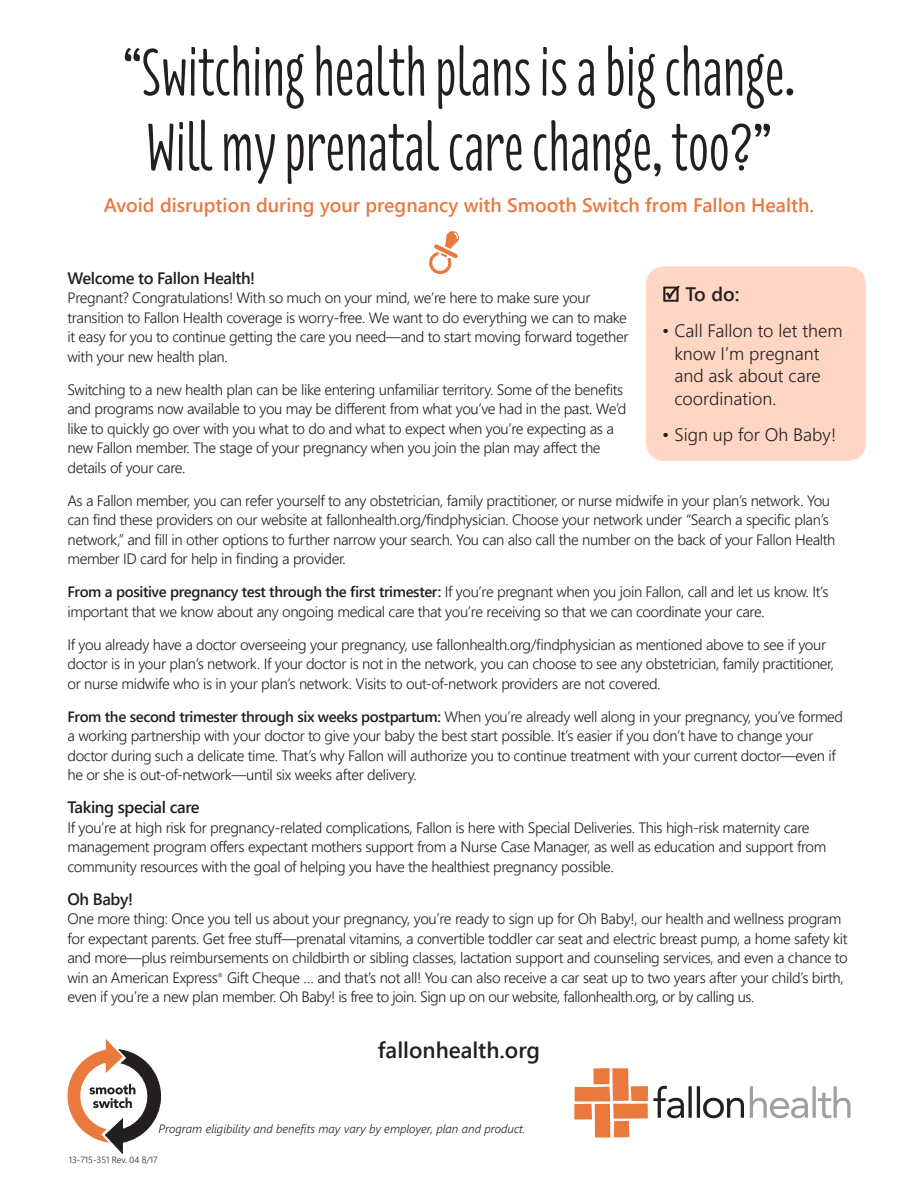
<style>
.page{position:relative;width:918px;height:1188px;background:#fff}
.page>*{position:absolute;margin:0;border:0;box-sizing:border-box;transform-origin:0 0}
.t1{font:69px/75px "Florence";color:#231f20;text-align:center}
.t2{font:22.5px "Webly Sleek UI Semibold";color:#231f20}
.t3{font:19.5px "Webly Sleek UI Semibold";color:#ea793e}
.t4{font:19.5px "Webly Sleek UI Semibold";color:#231f20}
.t5{font:18px/22.5px "Webly Sleek UI Semilight";color:#231f20}
.t6{font:16.5px "Webly Sleek UI Semibold";letter-spacing:-.025em;color:#231f20}
.t7{font:15px/19.5px "Webly Sleek UI Semilight";letter-spacing:-.025em;color:#231f20}
.t8{font:italic 12px "Webly Sleek UI Semilight";color:#231f20}
.t9{font:9px "Webly Sleek UI Semilight";color:#231f20}
.t10{font:6.75px "Webly Sleek UI Semilight";color:#231f20}
.s1{font-family:"Webly Sleek UI Semibold"}
</style>
<div class="page">
<div style="left:646px;top:266px;width:220px;height:195px;background:#ffd6c3;border-radius:18px"></div>
<svg style="left:67px;top:1039px;width:95px;height:116px"></svg>
<svg style="left:595px;top:1137px;width:15px;height:1px"></svg>
<svg style="left:750px;top:1086px;width:101px;height:32px"></svg>
<svg style="left:574px;top:1068px;width:170px;height:69px"></svg>
<svg style="left:429px;top:231px;width:30px;height:44px"></svg>
<svg style="left:663px;top:285px;width:17px;height:17px"></svg>
<p class="t1" style="left:123px;top:35px;width:674px">“Switching health plans is a big change.<br>Will my prenatal care change, too?”</p>
<p class="t3" style="left:104px;top:191px;width:712px">Avoid disruption during your pregnancy with Smooth Switch from Fallon Health.</p>
<p class="t6" style="left:68px;top:265px;width:189px">Welcome to Fallon Health!</p>
<p class="t7" style="left:68px;top:287px;width:562px">Pregnant? Congratulations! With so much on your mind, we’re here to make sure your transition to Fallon Health coverage is worry-free. We want to do everything we can to make it easy for you to continue getting the care you need—and to start moving forward together with your new health plan.</p>
<p class="t7" style="left:68px;top:379px;width:561px">Switching to a new health plan can be like entering unfamiliar territory. Some of the benefits and programs now available to you may be different from what you’ve had in the past. We’d like to quickly go over with you what to do and what to expect when you’re expecting as a new Fallon member. The stage of your pregnancy when you join the plan may affect the details of your care.</p>
<p class="t7" style="left:68px;top:490px;width:769px">As a Fallon member, you can refer yourself to any obstetrician, family practitioner, or nurse midwife in your plan’s network. You can find these providers on our website at fallonhealth.org/findphysician. Choose your network under “Search a specific plan’s network,” and fill in other options to further narrow your search. You can also call the number on the back of your Fallon Health member ID card for help in finding a provider.</p>
<p class="t7" style="left:68px;top:581px;width:762px"><span class="s1">From a positive pregnancy test through the first trimester:</span> If you’re pregnant when you join Fallon, call and let us know. It’s important that we know about any ongoing medical care that you’re receiving so that we can coordinate your care.</p>
<p class="t7" style="left:68px;top:634px;width:768px">If you already have a doctor overseeing your pregnancy, use fallonhealth.org/findphysician as mentioned above to see if your doctor is in your plan’s network. If your doctor is not in the network, you can choose to see any obstetrician, family practitioner, or nurse midwife who is in your plan’s network. Visits to out-of-network providers are not covered.</p>
<p class="t7" style="left:68px;top:706px;width:777px"><span class="s1">From the second trimester through six weeks postpartum:</span> When you’re already well along in your pregnancy, you’ve formed a working partnership with your doctor to give your baby the best start possible. It’s easier if you don’t have to change your doctor during such a delicate time. That’s why Fallon will authorize you to continue treatment with your current doctor—even if he or she is out-of-network—until six weeks after delivery.</p>
<p class="t6" style="left:68px;top:795px;width:134px">Taking special care</p>
<p class="t7" style="left:68px;top:817px;width:760px">If you’re at high risk for pregnancy-related complications, Fallon is here with Special Deliveries. This high-risk maternity care management program offers expectant mothers support from a Nurse Case Manager, as well as education and support from community resources with the goal of helping you have the healthiest pregnancy possible.</p>
<p class="t6" style="left:68px;top:886px;width:67px">Oh Baby!</p>
<p class="t7" style="left:68px;top:908px;width:782px">One more thing: Once you tell us about your pregnancy, you’re ready to sign up for Oh Baby!, our health and wellness program for expectant parents. Get free stuff—prenatal vitamins, a convertible toddler car seat and electric breast pump, a home safety kit and more—plus reimbursements on childbirth or sibling classes, lactation support and counseling services, and even a chance to win an American Express</p>
<p class="t4" style="left:685px;top:280px;width:55px">To do:</p>
<p class="t5" style="left:674px;top:319px;width:170px;text-indent:-12px">• Call Fallon to let them know I’m pregnant and ask about care coordination.</p>
<p class="t5" style="left:662px;top:422px;width:175px">• Sign up for Oh Baby!</p>
<p class="t7" style="left:68px;top:967px;width:778px;text-indent:160px">Gift Cheque … and that’s not all! You can also receive a car seat up to two years after your child’s birth, even if you’re a new plan member. Oh Baby! is free to join. Sign up on our website, fallonhealth.org, or by calling us.</p>
<p class="t2" style="left:378px;top:1033px;width:164px">fallonhealth.org</p>
<p class="t10" style="left:217px;top:970px;width:7px">®</p>
<p class="t8" style="left:158px;top:1121px;width:369px">Program eligibility and benefits may vary by employer, plan and product.</p>
<p class="t9" style="left:69px;top:1153px;width:91px">13-715-351 Rev. 04 8/17</p>
</div>
